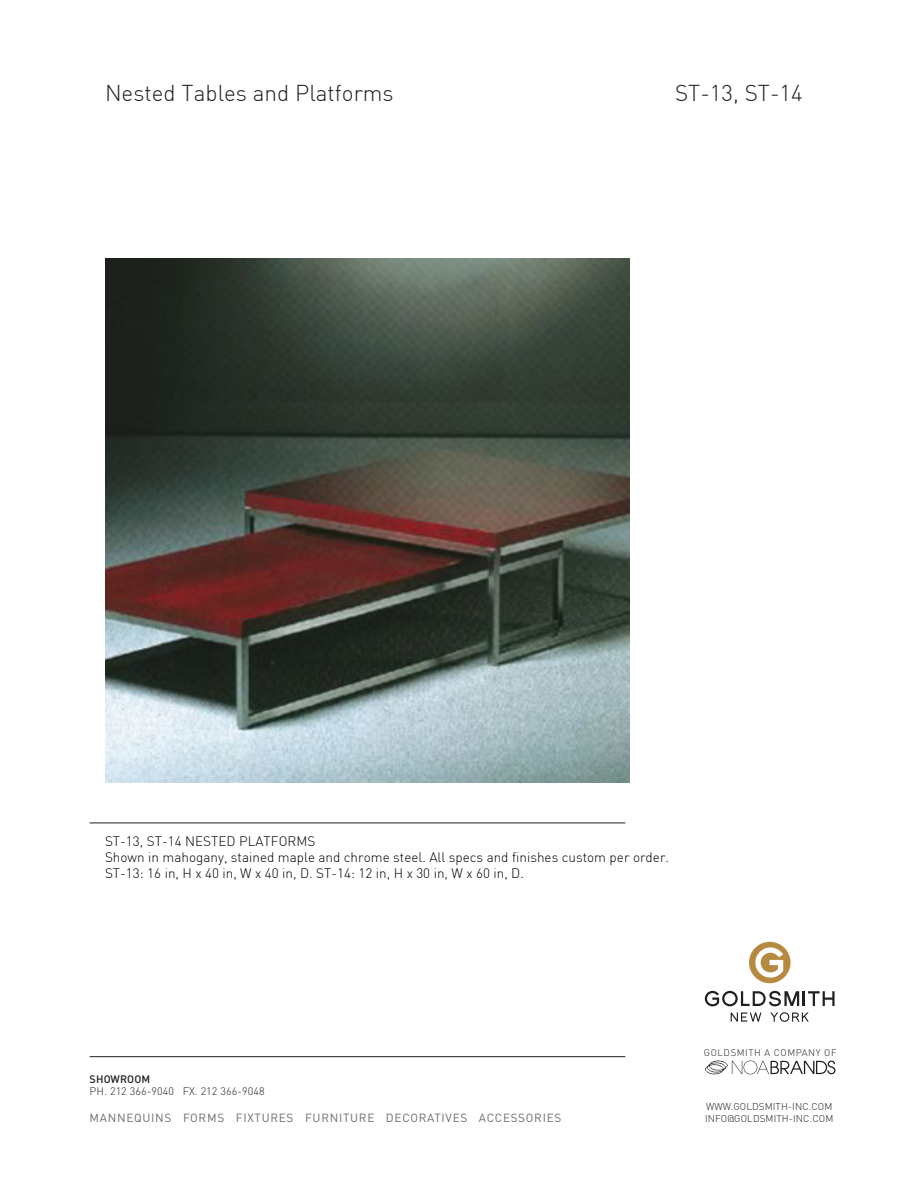
<style>
.page{position:relative;width:918px;height:1188px;background:#fff}
.page>*{position:absolute;margin:0;border:0;box-sizing:border-box;transform-origin:0 0}
.t1{font:300 22.5px "DIN Pro";color:#231f20}
.t2{font:300 13.5px/16.2px "DIN Pro";color:#000}
.t3{font:11.7px "DIN";letter-spacing:.06em;color:#6c6d70}
.t4{font:300 10.8px "DIN";letter-spacing:.01em;color:#231f20}
.t5{font:500 10.8px "DIN";letter-spacing:.01em;color:#231f20}
.t6{font:300 9.75px "DIN";letter-spacing:.01em;color:#231f20}
.t7{font:300 9.6px "DIN";letter-spacing:.06em;color:#231f20}
</style>
<div class="page">
<hr style="left:90px;top:823px;width:535px;height:1px;background:#231f20">
<hr style="left:90px;top:1056px;width:535px;height:1px;background:#231f20">
<div style="left:749px;top:942px;width:42px;height:41px;background:#b68b41;border-radius:50%"></div>
<svg style="left:705px;top:991px;width:130px;height:15px"></svg>
<svg style="left:731px;top:1013px;width:30px;height:9px"></svg>
<svg style="left:770px;top:1012px;width:39px;height:10px"></svg>
<svg style="left:755px;top:947px;width:28px;height:31px"></svg>
<svg style="left:705px;top:1061px;width:130px;height:13px"></svg>
<img style="left:105px;top:258px;width:525px;height:525px">
<h1 class="t1" style="left:105px;top:83px;width:290px">Nested Tables and Platforms</h1>
<h1 class="t1" style="left:675px;top:83px;width:129px">ST-13, ST-14</h1>
<p class="t2" style="left:105px;top:834px;width:566px">ST-13, ST-14 NESTED PLATFORMS<br>Shown in mahogany, stained maple and chrome steel. All specs and finishes custom per order.<br>ST-13: 16 in, H x 40 in, W x 40 in, D. ST-14: 12 in, H x 30 in, W x 60 in, D.</p>
<p class="t5" style="left:90px;top:1072px;width:62px">SHOWROOM</p>
<p class="t4" style="left:90px;top:1085px;width:177px">PH. 212 366-9040 FX. 212 366-9048</p>
<p class="t3" style="left:90px;top:1110px;width:473px">MANNEQUINS FORMS FIXTURES FURNITURE DECORATIVES ACCESSORIES</p>
<p class="t7" style="left:704px;top:1047px;width:134px">GOLDSMITH A COMPANY OF</p>
<p class="t6" style="left:706px;top:1100px;width:128px">WWW.GOLDSMITH-INC.COM</p>
<p class="t6" style="left:705px;top:1112px;width:130px">INFO@GOLDSMITH-INC.COM</p>
</div>
